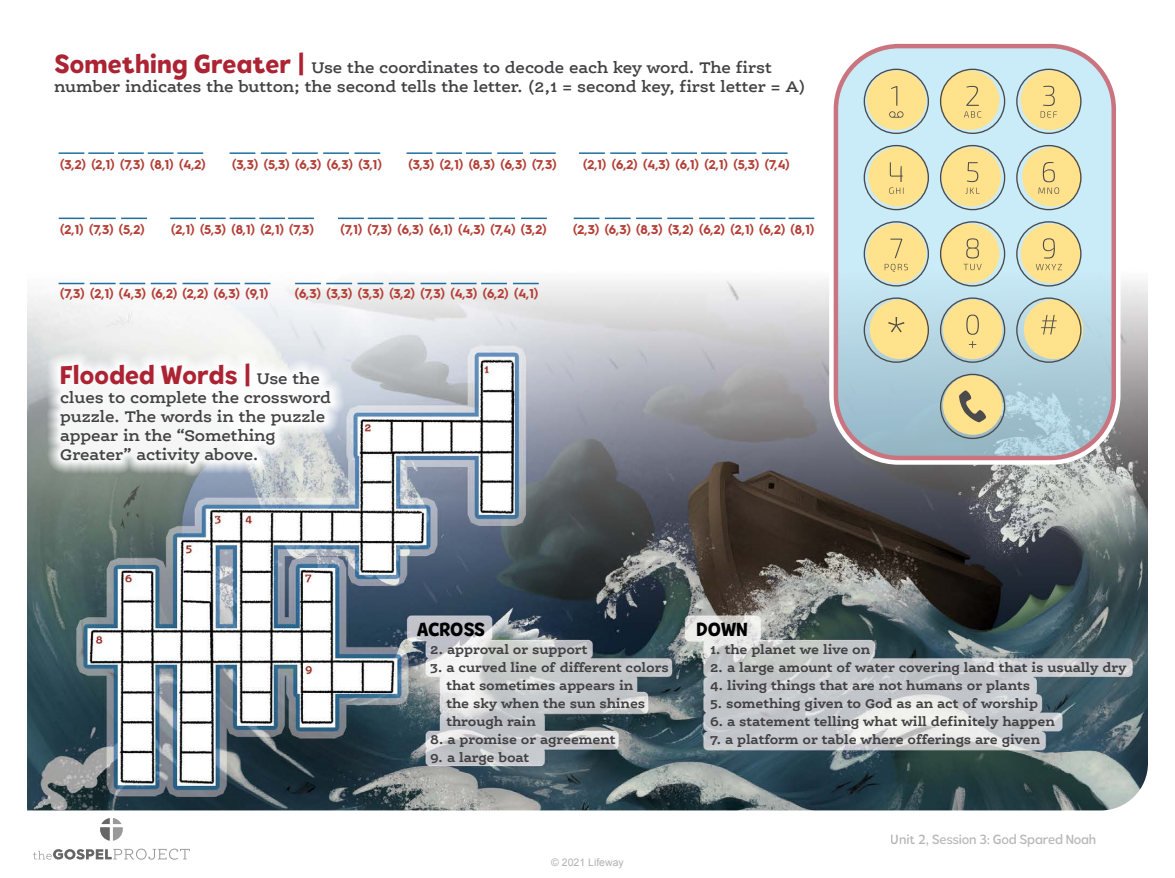
<style>
.page{position:relative;width:1175px;height:878px;background:#fff}
.page>*{position:absolute;margin:0;border:0;box-sizing:border-box;transform-origin:0 0}
.body_no_indent{font:800 27px "Tobi Pro";letter-spacing:.01em;color:#ac2333}
.body_indent{font:800 19.5px "Tobi Pro";letter-spacing:-.01em;color:#000}
.body_no_indent-2{font:600 16.5px/18.8px "Ernestine Pro";letter-spacing:-.01em;color:#414042}
.body_indent-2{font:700 13.5px/18px "Ernestine Pro";letter-spacing:-.01em;color:#414042}
.t1{font:500 13.5px "Tobi Pro";letter-spacing:-.01em;color:#6d6e71}
.Subhead_nested_1{font:700 12.75px "Hurme Geometric Sans 4";color:#b33f36}
.t2{font:10.5px "Arial";color:#b2b2b2}
.s1{font-family:"Tobi Pro";font-weight:800;font-size:27px;color:#ac2333}
.s2{font-family:"Ernestine Pro";font-weight:600;font-size:16.5px;color:#414042}
</style>
<div class="page">
<svg style="left:100px;top:818px;width:23px;height:22px"></svg>
<svg style="left:33px;top:848px;width:157px;height:11px"></svg>
<img style="left:27px;top:49px;width:1121px;height:761px">
<div style="left:829px;top:39px;width:291px;height:425px;border:9px solid #fff;border-radius:65px"></div>
<svg style="left:836px;top:46px;width:277px;height:412px;background:#bbd9e6"></svg>
<div style="left:833px;top:44px;width:283px;height:416px;border:4px solid #ac2333;border-radius:63px"></div>
<svg style="left:863px;top:57px;width:218px;height:382px;background:#c5d2c2"></svg>
<svg style="left:958px;top:390px;width:28px;height:32px"></svg>
<svg style="left:888px;top:86px;width:168px;height:262px;background:#dad7ad"></svg>
<svg style="left:884px;top:111px;width:177px;height:161px;background:#dcdcb7"></svg>
<div style="left:47px;top:350px;width:297px;height:126px;background:#fff;opacity:.92"></div>
<hr style="left:59px;top:152px;width:25px;height:2px;background:#206e9f">
<hr style="left:230px;top:152px;width:25px;height:2px;background:#206e9f">
<hr style="left:406px;top:152px;width:26px;height:2px;background:#206e9f">
<hr style="left:579px;top:152px;width:26px;height:2px;background:#206e9f">
<hr style="left:59px;top:217px;width:25px;height:2px;background:#206e9f">
<hr style="left:88px;top:152px;width:26px;height:2px;background:#206e9f">
<hr style="left:261px;top:152px;width:25px;height:2px;background:#206e9f">
<hr style="left:436px;top:152px;width:26px;height:2px;background:#206e9f">
<hr style="left:610px;top:152px;width:26px;height:2px;background:#206e9f">
<hr style="left:90px;top:217px;width:26px;height:2px;background:#206e9f">
<hr style="left:118px;top:152px;width:26px;height:2px;background:#206e9f">
<hr style="left:292px;top:152px;width:26px;height:2px;background:#206e9f">
<hr style="left:466px;top:152px;width:26px;height:2px;background:#206e9f">
<hr style="left:641px;top:152px;width:26px;height:2px;background:#206e9f">
<hr style="left:121px;top:217px;width:26px;height:2px;background:#206e9f">
<hr style="left:148px;top:152px;width:25px;height:2px;background:#206e9f">
<hr style="left:323px;top:152px;width:26px;height:2px;background:#206e9f">
<hr style="left:497px;top:152px;width:26px;height:2px;background:#206e9f">
<hr style="left:671px;top:152px;width:26px;height:2px;background:#206e9f">
<hr style="left:170px;top:217px;width:26px;height:2px;background:#206e9f">
<hr style="left:338px;top:217px;width:26px;height:2px;background:#206e9f">
<hr style="left:573px;top:217px;width:26px;height:2px;background:#206e9f">
<svg style="left:59px;top:283px;width:25px;height:1px"></svg>
<hr style="left:177px;top:152px;width:26px;height:2px;background:#206e9f">
<hr style="left:354px;top:152px;width:26px;height:2px;background:#206e9f">
<hr style="left:530px;top:152px;width:25px;height:2px;background:#206e9f">
<hr style="left:701px;top:152px;width:25px;height:2px;background:#206e9f">
<hr style="left:200px;top:217px;width:26px;height:2px;background:#206e9f">
<hr style="left:368px;top:217px;width:25px;height:2px;background:#206e9f">
<hr style="left:605px;top:217px;width:25px;height:2px;background:#206e9f">
<hr style="left:730px;top:152px;width:26px;height:2px;background:#206e9f">
<hr style="left:230px;top:217px;width:25px;height:2px;background:#206e9f">
<hr style="left:397px;top:217px;width:26px;height:2px;background:#206e9f">
<hr style="left:636px;top:217px;width:26px;height:2px;background:#206e9f">
<svg style="left:90px;top:283px;width:55px;height:1px"></svg>
<svg style="left:295px;top:283px;width:88px;height:1px"></svg>
<hr style="left:762px;top:152px;width:25px;height:2px;background:#206e9f">
<hr style="left:259px;top:217px;width:26px;height:2px;background:#206e9f">
<hr style="left:428px;top:217px;width:26px;height:2px;background:#206e9f">
<hr style="left:667px;top:217px;width:26px;height:2px;background:#206e9f">
<svg style="left:151px;top:283px;width:25px;height:1px"></svg>
<svg style="left:389px;top:283px;width:25px;height:1px"></svg>
<hr style="left:288px;top:217px;width:26px;height:2px;background:#206e9f">
<hr style="left:459px;top:217px;width:26px;height:2px;background:#206e9f">
<hr style="left:699px;top:217px;width:26px;height:2px;background:#206e9f">
<svg style="left:182px;top:283px;width:26px;height:1px"></svg>
<hr style="left:489px;top:217px;width:26px;height:2px;background:#206e9f">
<hr style="left:729px;top:217px;width:26px;height:2px;background:#206e9f">
<hr style="left:521px;top:217px;width:26px;height:2px;background:#206e9f">
<hr style="left:759px;top:217px;width:26px;height:2px;background:#206e9f">
<svg style="left:214px;top:283px;width:56px;height:1px"></svg>
<svg style="left:420px;top:283px;width:87px;height:1px"></svg>
<svg style="left:513px;top:283px;width:26px;height:1px"></svg>
<hr style="left:788px;top:217px;width:26px;height:2px;background:#206e9f">
<p class="body_no_indent-2" style="left:54px;top:58px;width:753px"><span class="s1">Something Greater |</span> Use the coordinates to decode each key word. The first number indicates the button; the second tells the letter. (2,1 = second key, first letter = A)</p>
<p class="Subhead_nested_1" style="left:60px;top:156px;width:147px">(3,2) (2,1) (7,3) (8,1) (4,2)</p>
<p class="Subhead_nested_1" style="left:232px;top:156px;width:151px">(3,3) (5,3) (6,3) (6,3) (3,1)</p>
<p class="Subhead_nested_1" style="left:408px;top:156px;width:150px">(3,3) (2,1) (8,3) (6,3) (7,3)</p>
<p class="Subhead_nested_1" style="left:583px;top:156px;width:208px">(2,1) (6,2) (4,3) (6,1) (2,1) (5,3) (7,4)</p>
<p class="Subhead_nested_1" style="left:60px;top:220px;width:86px">(2,1) (7,3) (5,2)</p>
<p class="Subhead_nested_1" style="left:171px;top:220px;width:144px">(2,1) (5,3) (8,1) (2,1) (7,3)</p>
<p class="Subhead_nested_1" style="left:340px;top:220px;width:208px">(7,1) (7,3) (6,3) (6,1) (4,3) (7,4) (3,2)</p>
<p class="Subhead_nested_1" style="left:573px;top:220px;width:242px">(2,3) (6,3) (8,3) (3,2) (6,2) (2,1) (6,2) (8,1)</p>
<p class="Subhead_nested_1" style="left:60px;top:285px;width:209px">(7,3) (2,1) (4,3) (6,2) (2,2) (6,3) (9,1)</p>
<p class="Subhead_nested_1" style="left:295px;top:285px;width:245px">(6,3) (3,3) (3,3) (3,2) (7,3) (4,3) (6,2) (4,1)</p>
<p class="body_no_indent" style="left:60px;top:357px;width:261px">Flooded Words | <span class="s2">Use the</span></p>
<p class="body_no_indent-2" style="left:60px;top:388px;width:272px">clues to complete the crossword puzzle. The words in the puzzle appear in the “Something<br>Greater” activity above.</p>
<p class="body_indent" style="left:417px;top:616px;width:70px">ACROSS</p>
<p class="body_indent-2" style="left:430px;top:639px;width:159px">2. approval or support</p>
<p class="body_indent-2" style="left:446px;top:657px;width:224px;text-indent:-16px">3. a curved line of different colors that sometimes appears in<br>the sky when the sun shines through rain</p>
<p class="body_indent-2" style="left:430px;top:729px;width:187px">8. a promise or agreement</p>
<p class="body_indent-2" style="left:430px;top:747px;width:101px">9. a large boat</p>
<p class="t2" style="left:551px;top:855px;width:74px">© 2021 Lifeway</p>
<p class="body_indent" style="left:696px;top:616px;width:53px">DOWN</p>
<p class="body_indent-2" style="left:710px;top:639px;width:162px">1. the planet we live on</p>
<p class="body_indent-2" style="left:710px;top:657px;width:418px">2. a large amount of water covering land that is usually dry</p>
<p class="body_indent-2" style="left:710px;top:675px;width:321px">4. living things that are not humans or plants</p>
<p class="body_indent-2" style="left:710px;top:693px;width:329px">5. something given to God as an act of worship</p>
<p class="body_indent-2" style="left:710px;top:711px;width:346px">6. a statement telling what will definitely happen</p>
<p class="body_indent-2" style="left:710px;top:729px;width:332px">7. a platform or table where offerings are given</p>
<p class="t1" style="left:891px;top:831px;width:207px">Unit 2, Session 3: God Spared Noah</p>
</div>
